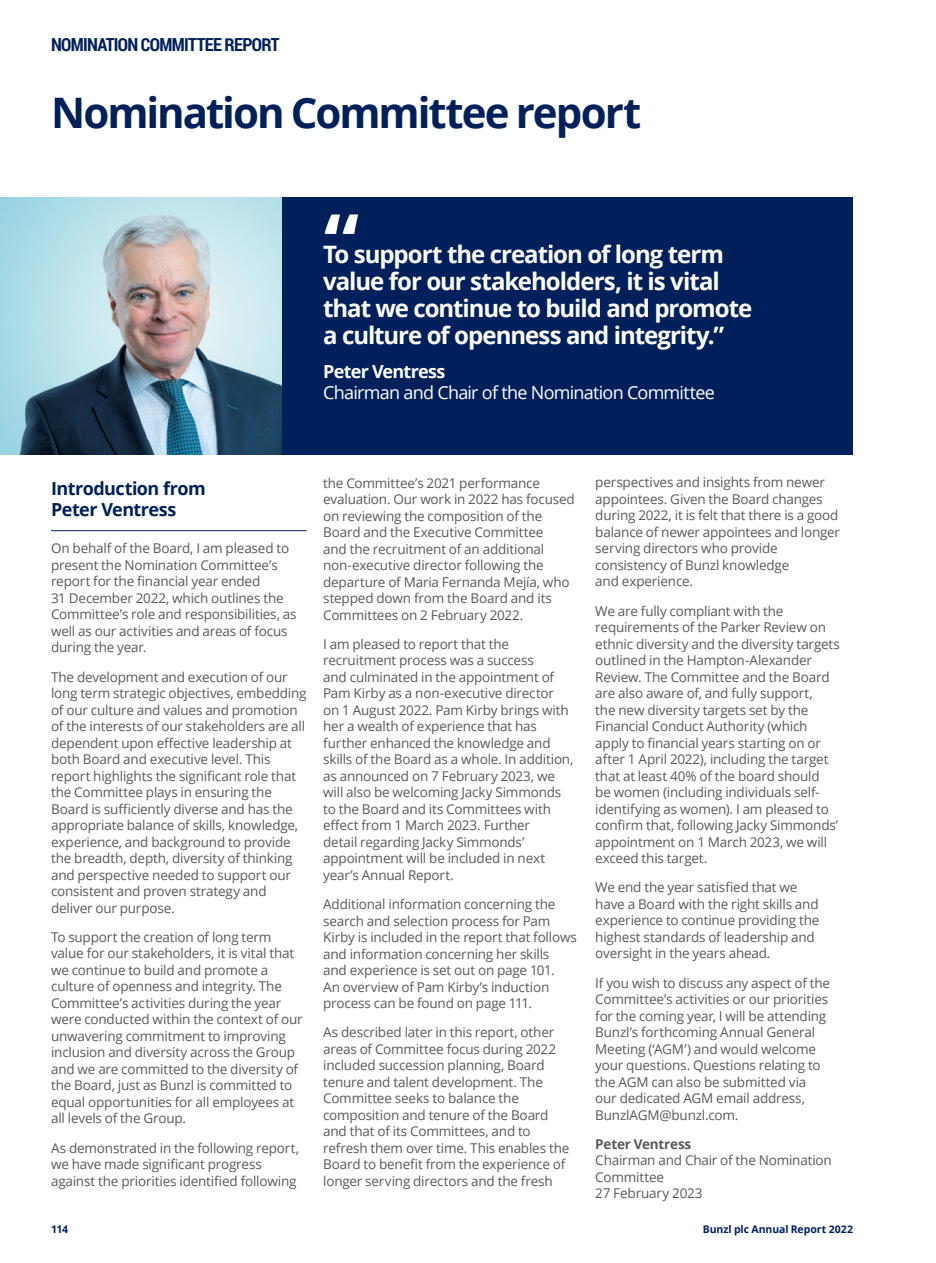
<style>
.page{position:relative;width:936px;height:1263px;background:#fff}
.page>*{position:absolute;margin:0;border:0;box-sizing:border-box;transform-origin:0 0}
.t1{font:700 42px "Open Sans";letter-spacing:-.05em;color:#00205b}
.t2{font:700 24px/27px "Open Sans";letter-spacing:-.045em;color:#fff}
.t3{font:18px "Open Sans";letter-spacing:-.045em;color:#fff}
.t4{font:700 18px/21px "Open Sans";letter-spacing:-.03em;color:#00205b}
.t5{font:700 18px "Roboto Condensed";letter-spacing:-.035em;color:#00205b}
.t6{font:700 18px "Open Sans";letter-spacing:-.04em;color:#fff}
.t7{font:13.5px/16.5px "Open Sans";letter-spacing:-.015em;color:#58595b}
.t8{font:700 13.5px "Open Sans";letter-spacing:-.015em;color:#58595b}
.t9{font:700 10.5px "Open Sans";letter-spacing:-.005em;color:#00205b}
</style>
<div class="page">
<hr style="left:51px;top:530px;width:255px;height:1px;background:#00205b">
<img style="left:0;top:198px;width:282px;height:257px">
<div style="left:282px;top:198px;width:571px;height:257px;background:#00205b"></div>
<svg style="left:324px;top:214px;width:34px;height:20px"></svg>
<h3 class="t5" style="left:51px;top:32px;width:230px">NOMINATION COMMITTEE REPORT</h3>
<h1 class="t1" style="left:51px;top:84px;width:591px">Nomination Committee report</h1>
<h2 class="t2" style="left:323px;top:240px;width:430px">To support the creation of long term value for our stakeholders, it is vital that we continue to build and promote a culture of openness and integrity.”</h2>
<h3 class="t6" style="left:323px;top:359px;width:124px">Peter Ventress</h3>
<h3 class="t3" style="left:323px;top:380px;width:393px">Chairman and Chair of the Nomination Committee</h3>
<h3 class="t4" style="left:51px;top:477px;width:156px">Introduction from<br>Peter Ventress</h3>
<p class="t7" style="left:51px;top:540px;width:247px">On behalf of the Board, I am pleased to present the Nomination Committee’s report for the financial year ended<br>31 December 2022, which outlines the Committee’s role and responsibilities, as well as our activities and areas of focus during the year.</p>
<p class="t7" style="left:51px;top:668px;width:257px">The development and execution of our long term strategic objectives, embedding of our culture and values and promotion of the interests of our stakeholders are all dependent upon effective leadership at both Board and executive level. This report highlights the significant role that the Committee plays in ensuring the Board is sufficiently diverse and has the appropriate balance of skills, knowledge, experience, and background to provide the breadth, depth, diversity of thinking and perspective needed to support our consistent and proven strategy and deliver our purpose.</p>
<p class="t7" style="left:51px;top:928px;width:253px">To support the creation of long term value for our stakeholders, it is vital that we continue to build and promote a culture of openness and integrity. The Committee’s activities during the year were conducted within the context of our unwavering commitment to improving inclusion and diversity across the Group and we are committed to the diversity of the Board, just as Bunzl is committed to equal opportunities for all employees at all levels of the Group.</p>
<p class="t7" style="left:51px;top:1139px;width:249px">As demonstrated in the following report, we have made significant progress against the priorities identified following</p>
<p class="t7" style="left:323px;top:474px;width:253px">the Committee’s 2021 performance evaluation. Our work in 2022 has focused on reviewing the composition of the Board and the Executive Committee<br>and the recruitment of an additional non-executive director following the departure of Maria Fernanda Mejía, who stepped down from the Board and its Committees on 2 February 2022.</p>
<p class="t7" style="left:323px;top:635px;width:252px">I am pleased to report that the recruitment process was a success<br>and culminated in the appointment of Pam Kirby as a non-executive director on 1 August 2022. Pam Kirby brings with her a wealth of experience that has further enhanced the knowledge and skills of the Board as a whole. In addition, as announced on 7 February 2023, we will also be welcoming Jacky Simmonds to the Board and its Committees with effect from 1 March 2023. Further<br>detail regarding Jacky Simmonds’ appointment will be included in next year’s Annual Report.</p>
<p class="t7" style="left:323px;top:895px;width:255px">Additional information concerning the search and selection process for Pam Kirby is included in the report that follows and information concerning her skills<br>and experience is set out on page 101.<br>An overview of Pam Kirby’s induction process can be found on page 111.</p>
<p class="t7" style="left:323px;top:1024px;width:248px">As described later in this report, other areas of Committee focus during 2022 included succession planning, Board tenure and talent development. The Committee seeks to balance the composition and tenure of the Board and that of its Committees, and to refresh them over time. This enables the Board to benefit from the experience of longer serving directors and the fresh</p>
<p class="t7" style="left:595px;top:474px;width:246px">perspectives and insights from newer appointees. Given the Board changes during 2022, it is felt that there is a good balance of newer appointees and longer serving directors who provide consistency of Bunzl knowledge<br>and experience.</p>
<p class="t7" style="left:595px;top:602px;width:246px">We are fully compliant with the requirements of the Parker Review on ethnic diversity and the diversity targets outlined in the Hampton-Alexander Review. The Committee and the Board are also aware of, and fully support,<br>the new diversity targets set by the Financial Conduct Authority (which apply to financial years starting on or after 1 April 2022), including the target that at least 40% of the board should<br>be women (including individuals self&shy;identifying as women). I am pleased to confirm that, following Jacky Simmonds’ appointment on 1 March 2023, we will exceed this target.</p>
<p class="t7" style="left:595px;top:879px;width:225px">We end the year satisfied that we have a Board with the right skills and experience to continue providing the highest standards of leadership and oversight in the years ahead.</p>
<p class="t7" style="left:595px;top:974px;width:236px">If you wish to discuss any aspect of the Committee’s activities or our priorities for the coming year, I will be attending Bunzl’s forthcoming Annual General Meeting (‘AGM’) and would welcome your questions. Questions relating to the AGM can also be submitted via our dedicated AGM email address, BunzlAGM@bunzl.com.</p>
<p class="t8" style="left:595px;top:1134px;width:97px">Peter Ventress</p>
<p class="t7" style="left:595px;top:1152px;width:238px">Chairman and Chair of the Nomination<br>Committee<br>27 February 2023</p>
<p class="t9" style="left:51px;top:1221px;width:19px">114</p>
<p class="t9" style="left:702px;top:1221px;width:152px">Bunzl plc Annual Report 2022</p>
</div>
